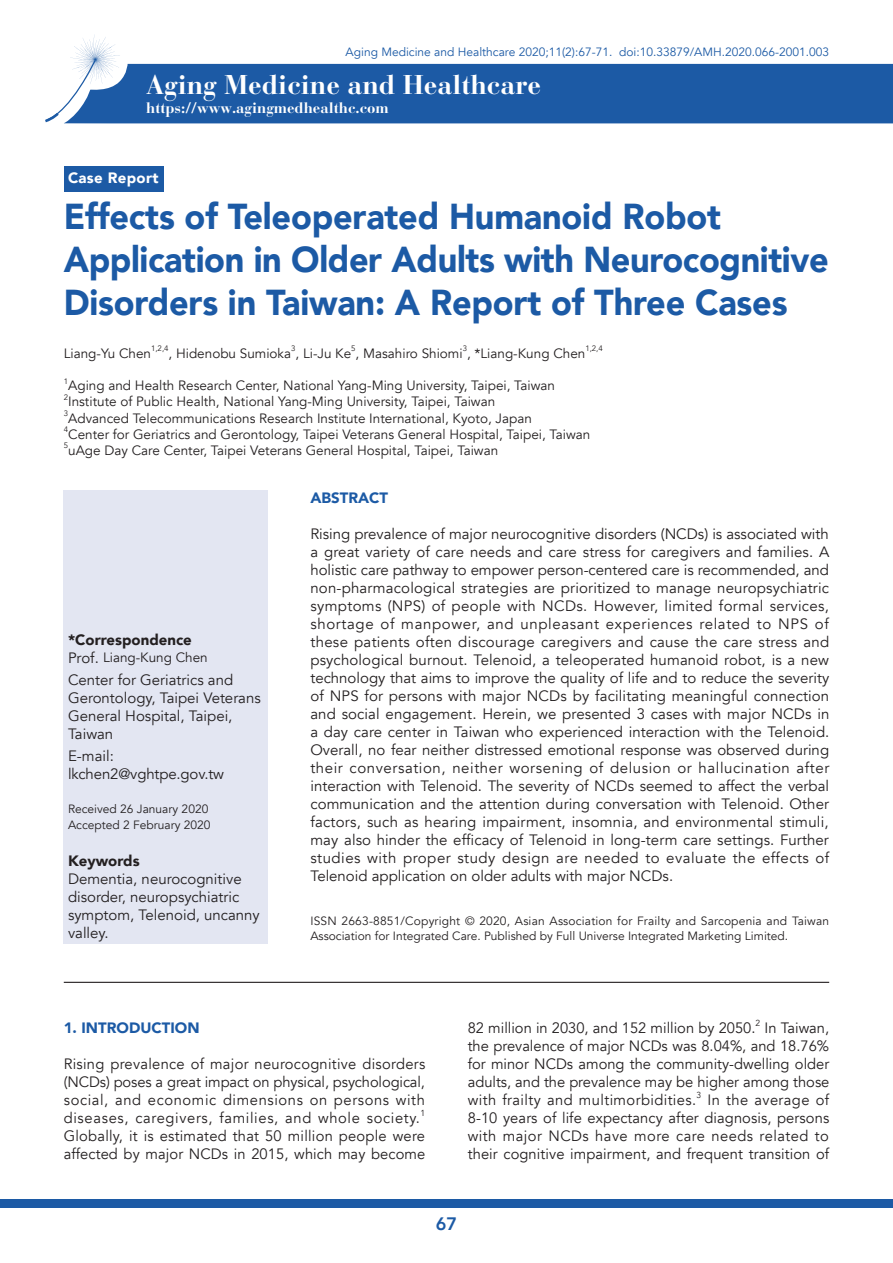
<style>
.page{position:relative;width:893px;height:1263px;background:#fff}
.page>*{position:absolute;margin:0;border:0;box-sizing:border-box;transform-origin:0 0}
.t1{font:900 36px/43.2px "Avenir";letter-spacing:-.005em;color:#1c5aa5;scale:.95 1}
.t2{font:700 27px "Bauer Bodoni";color:#fff}
.t3{font:800 18px "Avenir";color:#1c5aa5}
.t4{font:15px/18px "Avenir";color:#231f20;text-align:justify}
.t5{font:15px/18px "Avenir";letter-spacing:.02em;color:#231f20}
.t6{font:700 15px "Bauer Bodoni";color:#fff}
.t7{font:900 15px "Avenir";color:#231f20}
.t8{font:900 15px "Avenir";color:#1c5aa5}
.t9{font:900 15px "Avenir";letter-spacing:.02em;color:#fff}
.t10{font:13.5px "Avenir";color:#231f20}
.t11{font:12px/15.9px "Avenir";color:#231f20}
.t12{font:12px "Avenir";color:#1c5aa5}
.t13{font:8.7px "Avenir";color:#231f20}
.t14{font:7.8px "Avenir";color:#231f20}
.s1{font-size:15px}
</style>
<div class="page">
<div style="left:64px;top:64px;width:829px;height:59px;background:#1c5aa5"></div>
<svg style="left:45px;top:35px;width:75px;height:87px"></svg>
<div style="left:0;top:1199px;width:893px;height:9px;background:#1c5aa5"></div>
<div style="left:64px;top:166px;width:99px;height:25px;background:#1c5aa5"></div>
<div style="left:64px;top:490px;width:204px;height:454px;background:#e3e6f2"></div>
<hr style="left:64px;top:982px;width:765px;height:1px;background:#231f20">
<p class="t12" style="left:346px;top:45px;width:485px">Aging Medicine and Healthcare 2020;11(2):67-71. doi:10.33879/AMH.2020.066-2001.003</p>
<h2 class="t2" style="left:146px;top:69px;width:396px">Aging Medicine and Healthcare</h2>
<p class="t6" style="left:146px;top:98px;width:244px">https://www.agingmedhealthc.com</p>
<p class="t9" style="left:68px;top:165px;width:92px">Case Report</p>
<h1 class="t1" style="left:64px;top:194px;width:807px">Effects of Teleoperated Humanoid Robot<br>Application in Older Adults with Neurocognitive<br>Disorders in Taiwan: A Report of Three Cases</h1>
<p class="t10" style="left:64px;top:345px;width:89px">Liang-Yu Chen</p>
<p class="t14" style="left:151px;top:344px;width:19px">1,2,4</p>
<p class="t10" style="left:169px;top:345px;width:418px">, Hidenobu Sumioka , Li-Ju Ke , Masahiro Shiomi , *Liang-Kung Chen</p>
<p class="t14" style="left:291px;top:344px;width:6px">3</p>
<p class="t14" style="left:351px;top:344px;width:6px">5</p>
<p class="t14" style="left:463px;top:344px;width:6px">3</p>
<p class="t14" style="left:585px;top:344px;width:19px">1,2,4</p>
<p class="t14" style="left:64px;top:376px;width:6px">1</p>
<p class="t10" style="left:68px;top:377px;width:488px">Aging and Health Research Center, National Yang-Ming University, Taipei, Taiwan</p>
<p class="t14" style="left:64px;top:392px;width:6px">2</p>
<p class="t10" style="left:68px;top:394px;width:429px">Institute of Public Health, National Yang-Ming University, Taipei, Taiwan</p>
<p class="t14" style="left:64px;top:409px;width:6px">3</p>
<p class="t10" style="left:68px;top:410px;width:465px">Advanced Telecommunications Research Institute International, Kyoto, Japan</p>
<p class="t14" style="left:64px;top:425px;width:6px">4</p>
<p class="t10" style="left:68px;top:426px;width:524px">Center for Geriatrics and Gerontology, Taipei Veterans General Hospital, Taipei, Taiwan</p>
<p class="t14" style="left:64px;top:441px;width:6px">5</p>
<p class="t10" style="left:68px;top:442px;width:432px">uAge Day Care Center, Taipei Veterans General Hospital, Taipei, Taiwan</p>
<p class="t7" style="left:68px;top:627px;width:125px">*Correspondence</p>
<p class="t10" style="left:68px;top:649px;width:141px"><span class="s1">Prof.</span> Liang-Kung Chen</p>
<p class="t4" style="left:68px;top:671px;width:194px;text-align:left">Center for Geriatrics and<br>Gerontology, Taipei Veterans<br>General Hospital, Taipei,<br>Taiwan</p>
<p class="t4" style="left:68px;top:747px;width:157px">E-mail: lkchen2@vghtpe.gov.tw</p>
<p class="t11" style="left:68px;top:801px;width:144px">Received 26 January 2020<br>Accepted 2 February 2020</p>
<p class="t7" style="left:68px;top:847px;width:73px">Keywords</p>
<p class="t4" style="left:68px;top:870px;width:193px;text-align:left">Dementia, neurocognitive disorder, neuropsychiatric symptom, Telenoid, uncanny valley.</p>
<p class="t8" style="left:310px;top:485px;width:79px">ABSTRACT</p>
<p class="t4" style="left:310px;top:525px;width:520px">Rising prevalence of major neurocognitive disorders (NCDs) is associated with a great variety of care needs and care stress for caregivers and families. A holistic care pathway to empower person-centered care is recommended, and non-pharmacological strategies are prioritized to manage neuropsychiatric symptoms (NPS) of people with NCDs. However, limited formal services, shortage of manpower, and unpleasant experiences related to NPS of these patients often discourage caregivers and cause the care stress and psychological burnout. Telenoid, a teleoperated humanoid robot, is a new technology that aims to improve the quality of life and to reduce the severity of NPS for persons with major NCDs by facilitating meaningful connection and social engagement. Herein, we presented 3 cases with major NCDs in a day care center in Taiwan who experienced interaction with the Telenoid.<br>Overall, no fear neither distressed emotional response was observed during their conversation, neither worsening of delusion or hallucination after interaction with Telenoid. The severity of NCDs seemed to affect the verbal communication and the attention during conversation with Telenoid. Other factors, such as hearing impairment, insomnia, and environmental stimuli, may also hinder the efficacy of Telenoid in long-term care settings. Further studies with proper study design are needed to evaluate the effects of Telenoid application on older adults with major NCDs.</p>
<p class="t11" style="left:310px;top:914px;width:520px;line-height:14.4px">ISSN 2663-8851/Copyright © 2020, Asian Association for Frailty and Sarcopenia and Taiwan<br>Association for Integrated Care. Published by Full Universe Integrated Marketing Limited.</p>
<p class="t8" style="left:64px;top:1015px;width:137px">1. INTRODUCTION</p>
<p class="t4" style="left:64px;top:1055px;width:363px">Rising prevalence of major neurocognitive disorders (NCDs) poses a great impact on physical, psychological, social, and economic dimensions on persons with diseases, caregivers, families, and whole society.</p>
<p class="t13" style="left:420px;top:1108px;width:6px">1</p>
<p class="t5" style="left:64px;top:1127px;width:363px">Globally, it is estimated that 50 million people were affected by major NCDs in 2015, which may become</p>
<p class="t4" style="left:468px;top:1019px;width:289px">82 million in 2030, and 152 million by 2050.</p>
<p class="t13" style="left:755px;top:1018px;width:6px">2</p>
<p class="t4" style="left:468px;top:1019px;width:363px;text-indent:297px">In Taiwan, the prevalence of major NCDs was 8.04%, and 18.76% for minor NCDs among the community-dwelling older adults, and the prevalence may be higher among those with frailty and multimorbidities.</p>
<p class="t13" style="left:697px;top:1090px;width:6px">3</p>
<p class="t4" style="left:468px;top:1091px;width:363px;text-indent:240px">In the average of 8-10 years of life expectancy after diagnosis, persons with major NCDs have more care needs related to their cognitive impairment, and frequent transition of</p>
<p class="t3" style="left:436px;top:1210px;width:23px">67</p>
</div>
